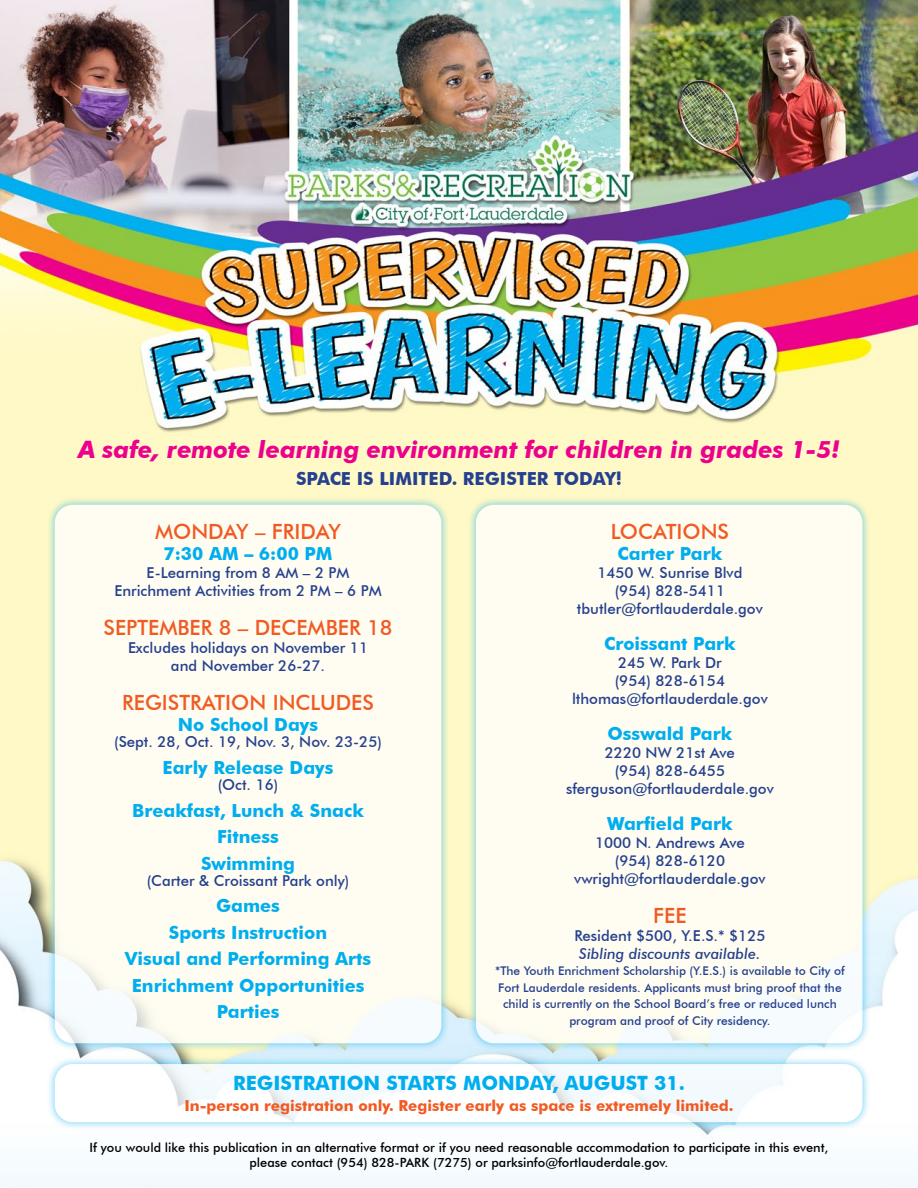
<style>
.page{position:relative;width:918px;height:1188px;background:#fff}
.page>*{position:absolute;margin:0;border:0;box-sizing:border-box;transform-origin:0 0}
.t1{font:italic 700 24px "Futura BT";color:#ec008c}
.t2{font:500 21px "Futura BT";color:#f15a22}
.t3{font:700 19.65px "Futura BT";color:#00aeef}
.t4{font:700 18px/26.4px "Futura BT";color:#00aeef;text-align:center}
.t5{font:700 18px "Futura BT";color:#25408f}
.t6{font:700 15.15px "Futura BT";color:#f15a22}
.t7{font:500 15px/18px "Futura BT";color:#25408f;text-align:center}
.t8{font:italic 500 15px "Futura BT";color:#25408f}
.t9{font:500 12.75px/15.3px "Futura BT";color:#000;text-align:center}
.t10{font:500 12px/16.5px "Futura BT";color:#25408f;text-align:center}
</style>
<div class="page">
<img style="left:0;top:0;width:918px;height:1188px">
<div style="left:468px;top:497px;width:402px;height:555px;background:#00aeef;opacity:.75"></div>
<div style="left:476px;top:505px;width:386px;height:538px;background:#fffdf1;border-radius:18px"></div>
<div style="left:46px;top:497px;width:403px;height:555px;background:#00aeef;opacity:.75"></div>
<div style="left:55px;top:505px;width:386px;height:538px;background:#fffdf1;border-radius:18px"></div>
<div style="left:46px;top:1056px;width:825px;height:74px;background:#00aeef;opacity:.75"></div>
<div style="left:55px;top:1064px;width:807px;height:58px;background:#fff;border-radius:18px"></div>
<h1 class="t1" style="left:78px;top:435px;width:763px">A safe, remote learning environment for children in grades 1-5!</h1>
<p class="t5" style="left:296px;top:468px;width:327px">SPACE IS LIMITED. REGISTER TODAY!</p>
<h2 class="t2" style="left:155px;top:519px;width:187px">MONDAY – FRIDAY</h2>
<p class="t4" style="left:164px;top:540px;width:171px">7:30 AM – 6:00 PM</p>
<p class="t7" style="left:114px;top:564px;width:269px">E-Learning from 8 AM – 2 PM<br>Enrichment Activities from 2 PM – 6 PM</p>
<h2 class="t2" style="left:104px;top:615px;width:290px">SEPTEMBER 8 – DECEMBER 18</h2>
<p class="t7" style="left:128px;top:639px;width:242px">Excludes holidays on November 11 and November 26-27.</p>
<h2 class="t2" style="left:122px;top:690px;width:253px">REGISTRATION INCLUDES</h2>
<p class="t4" style="left:178px;top:711px;width:142px">No School Days</p>
<p class="t7" style="left:114px;top:733px;width:269px">(Sept. 28, Oct. 19, Nov. 3, Nov. 23-25)</p>
<p class="t4" style="left:163px;top:754px;width:172px">Early Release Days</p>
<p class="t7" style="left:218px;top:776px;width:62px">(Oct. 16)</p>
<p class="t4" style="left:132px;top:797px;width:233px">Breakfast, Lunch &amp; Snack<br>Fitness<br>Swimming</p>
<p class="t7" style="left:147px;top:872px;width:204px">(Carter &amp; Croissant Park only)</p>
<p class="t4" style="left:125px;top:893px;width:248px">Games<br>Sports Instruction<br>Visual and Performing Arts<br>Enrichment Opportunities<br>Parties</p>
<h2 class="t2" style="left:611px;top:519px;width:120px">LOCATIONS</h2>
<p class="t4" style="left:618px;top:540px;width:106px">Carter Park</p>
<p class="t7" style="left:577px;top:564px;width:187px">1450 W. Sunrise Blvd<br>(954) 828-5411 tbutler@fortlauderdale.gov</p>
<p class="t4" style="left:604px;top:630px;width:133px">Croissant Park</p>
<p class="t7" style="left:572px;top:654px;width:197px">245 W. Park Dr<br>(954) 828-6154 lthomas@fortlauderdale.gov</p>
<p class="t4" style="left:608px;top:720px;width:126px">Osswald Park</p>
<p class="t7" style="left:566px;top:744px;width:209px">2220 NW 21st Ave<br>(954) 828-6455 sferguson@fortlauderdale.gov</p>
<p class="t4" style="left:607px;top:810px;width:127px">Warfield Park</p>
<p class="t7" style="left:574px;top:834px;width:193px">1000 N. Andrews Ave<br>(954) 828-6120 vwright@fortlauderdale.gov</p>
<h2 class="t2" style="left:653px;top:903px;width:35px">FEE</h2>
<p class="t7" style="left:574px;top:927px;width:193px">Resident $500, Y.E.S.* $125</p>
<p class="t8" style="left:579px;top:945px;width:183px">Sibling discounts available.</p>
<p class="t10" style="left:495px;top:963px;width:351px">*The Youth Enrichment Scholarship (Y.E.S.) is available to City of Fort Lauderdale residents. Applicants must bring proof that the child is currently on the School Board’s free or reduced lunch program and proof of City residency.</p>
<h3 class="t3" style="left:233px;top:1071px;width:453px">REGISTRATION STARTS MONDAY, AUGUST 31.</h3>
<p class="t6" style="left:184px;top:1097px;width:551px">In-person registration only. Register early as space is extremely limited.</p>
<p class="t9" style="left:90px;top:1139px;width:740px">If you would like this publication in an alternative format or if you need reasonable accommodation to participate in this event, please contact (954) 828-PARK (7275) or parksinfo@fortlauderdale.gov.</p>
</div>
